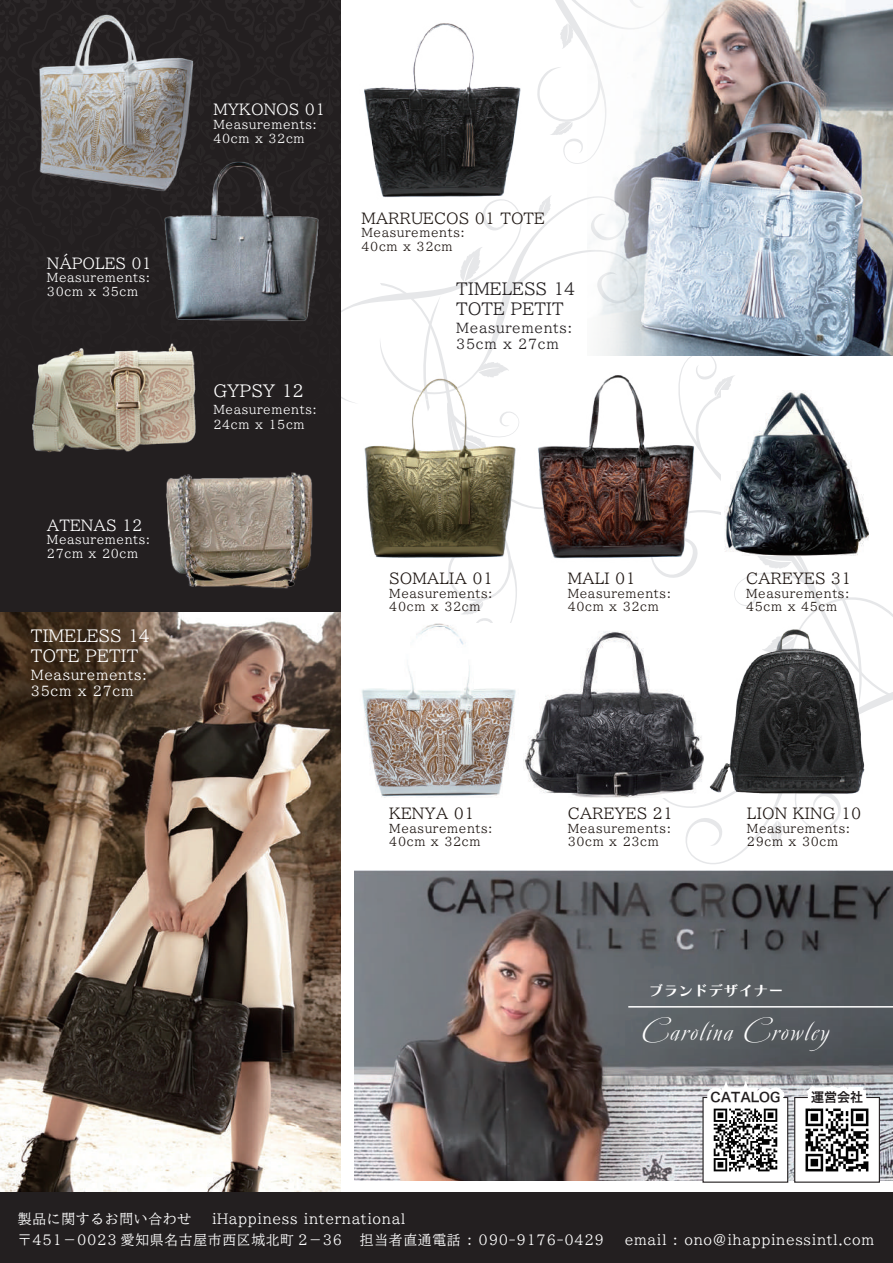
<style>
.page{position:relative;width:893px;height:1263px;background:#fff}
.page>*{position:absolute;margin:0;border:0;box-sizing:border-box;transform-origin:0 0}
.t1{font:500 36px "Avalon";letter-spacing:.05em;color:#fff}
.t2{font:500 16.5px/19.5px "TBUD Min Std";color:#fff}
.t3{font:500 16.5px/19.5px "TBUD Min Std";color:#231f20}
.t4{font:500 15px "TBUD Min Std";color:#201814}
.t5{font:500 15px "TBUD Min Std";color:#fff}
.t6{font:15px "Chiaro Std B";color:#fff}
.t7{font:500 13.8px/21px "TBUD Min Std";letter-spacing:.05em;color:#fff}
.t8{font:500 13.5px/16.2px "TBUD Min Std";letter-spacing:.05em;color:#fff}
.t9{font:500 13.5px/16.2px "TBUD Min Std";letter-spacing:.05em;color:#231f20}
.t10{font:13.05px "Hiragino Kaku W6 90 msp RKSJ H";color:#231f20}
.t11{font:500 12px/13.5px "TBUD Min Std";letter-spacing:.05em;color:#201814}
.t12{font:500 12px/13.5px "TBUD Min Std";letter-spacing:.05em;color:#fff}
</style>
<div class="page">
<div style="left:0;top:0;width:340px;height:1263px;background:#231f20"></div>
<svg style="left:340px;top:200px;width:553px;height:649px"></svg>
<img style="left:708px;top:626px;width:160px;height:171px">
<img style="left:354px;top:871px;width:539px;height:310px">
<img style="left:432px;top:0;width:461px;height:356px">
<img style="left:0;top:612px;width:340px;height:580px">
<div style="left:0;top:1192px;width:893px;height:71px;background:#231f20"></div>
<div style="left:702px;top:1097px;width:86px;height:86px;background:#fff;border:1px solid #231f20"></div>
<img style="left:713px;top:1112px;width:65px;height:60px">
<svg style="left:701px;top:1050px;width:89px;height:62px"></svg>
<div style="left:794px;top:1097px;width:86px;height:86px;background:#fff;border:1px solid #231f20"></div>
<img style="left:805px;top:1115px;width:64px;height:57px">
<svg style="left:800px;top:1077px;width:70px;height:38px"></svg>
<img style="left:32px;top:343px;width:164px;height:110px">
<img style="left:39px;top:12px;width:155px;height:178px">
<img style="left:340px;top:20px;width:223px;height:180px">
<img style="left:152px;top:154px;width:167px;height:167px">
<img style="left:166px;top:472px;width:147px;height:117px">
<img style="left:528px;top:373px;width:171px;height:192px">
<img style="left:364px;top:368px;width:159px;height:200px">
<hr style="left:628px;top:1006px;width:265px;height:1px;background:#fff">
<img style="left:360px;top:624px;width:158px;height:173px">
<img style="left:523px;top:626px;width:181px;height:171px">
<img style="left:721px;top:391px;width:147px;height:165px">
<p class="t5" style="left:213px;top:98px;width:113px">MYKONOS 01</p>
<p class="t12" style="left:213px;top:118px;width:105px">Measurements:<br>40cm x 32cm</p>
<p class="t4" style="left:361px;top:206px;width:185px">MARRUECOS 01 TOTE</p>
<p class="t11" style="left:361px;top:226px;width:105px">Measurements:<br>40cm x 32cm</p>
<p class="t5" style="left:47px;top:251px;width:106px">NÁPOLES 01</p>
<p class="t12" style="left:47px;top:271px;width:105px">Measurements:<br>30cm x 35cm</p>
<h2 class="t3" style="left:456px;top:279px;width:121px">TIMELESS 14<br>TOTE PETIT</h2>
<p class="t9" style="left:456px;top:320px;width:118px">Measurements:<br>35cm x 27cm</p>
<h2 class="t2" style="left:213px;top:381px;width:92px">GYPSY 12</h2>
<p class="t12" style="left:213px;top:402px;width:105px;line-height:15px">Measurements:<br>24cm x 15cm</p>
<p class="t5" style="left:47px;top:513px;width:97px">ATENAS 12</p>
<p class="t12" style="left:47px;top:533px;width:105px">Measurements:<br>27cm x 20cm</p>
<h2 class="t2" style="left:31px;top:626px;width:121px">TIMELESS 14<br>TOTE PETIT</h2>
<p class="t8" style="left:31px;top:666px;width:118px">Measurements:<br>35cm x 27cm</p>
<p class="t4" style="left:389px;top:567px;width:105px">SOMALIA 01</p>
<p class="t11" style="left:389px;top:586px;width:105px">Measurements:<br>40cm x 32cm</p>
<p class="t4" style="left:568px;top:567px;width:69px">MALI 01</p>
<p class="t11" style="left:568px;top:586px;width:105px">Measurements:<br>40cm x 32cm</p>
<p class="t4" style="left:741px;top:564px;width:107px">CAREYES 31</p>
<p class="t11" style="left:741px;top:583px;width:105px">Measurements:<br>45cm x 45cm</p>
<p class="t4" style="left:746px;top:567px;width:107px">CAREYES 31</p>
<p class="t11" style="left:746px;top:586px;width:105px">Measurements:<br>45cm x 45cm</p>
<p class="t4" style="left:389px;top:802px;width:87px">KENYA 01</p>
<p class="t11" style="left:389px;top:821px;width:105px">Measurements:<br>40cm x 32cm</p>
<p class="t4" style="left:568px;top:802px;width:107px">CAREYES 21</p>
<p class="t11" style="left:568px;top:821px;width:105px">Measurements:<br>30cm x 23cm</p>
<p class="t4" style="left:747px;top:802px;width:116px">LION KING 10</p>
<p class="t11" style="left:747px;top:821px;width:105px">Measurements:<br>29cm x 30cm</p>
<p class="t6" style="left:649px;top:981px;width:137px">ブランドデザイナー</p>
<h1 class="t1" style="left:643px;top:1005px;width:188px">Carolina Crowley</h1>
<p class="t10" style="left:710px;top:1090px;width:72px">CATALOG</p>
<p class="t10" style="left:811px;top:1090px;width:54px">運営会社</p>
<p class="t7" style="left:18px;top:1208px;width:389px">製品に関するお問い合わせ　 iHappiness international〒451－0023 愛知県名古屋市西区城北町 2－36</p>
<p class="t7" style="left:360px;top:1229px;width:516px">担当者直通電話 : 090-9176-0429 　email : ono＠ihappinessintl.com</p>
</div>
